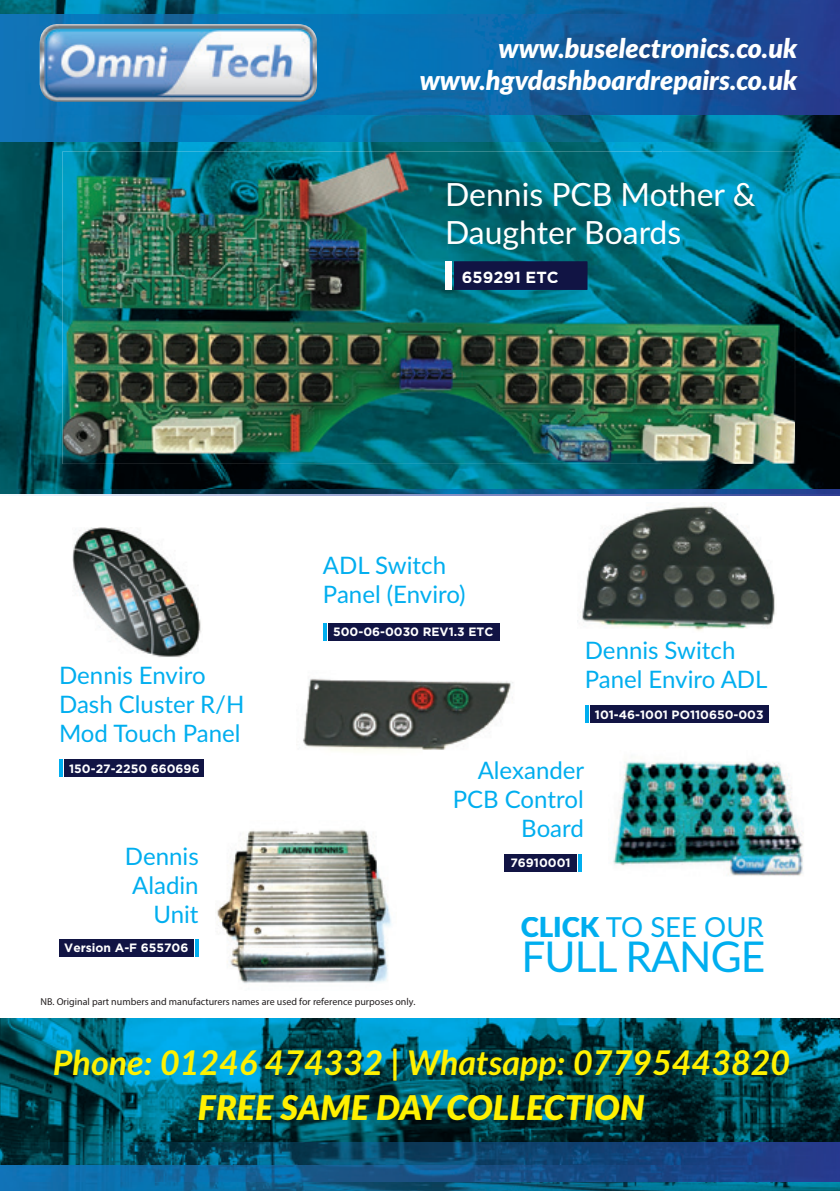
<style>
.page{position:relative;width:840px;height:1191px;background:#fff}
.page>*{position:absolute;margin:0;border:0;box-sizing:border-box;transform-origin:0 0}
.t1{font:42.4px "Lato";letter-spacing:-.02em;color:#00aeef}
.t2{font:italic 700 34px/44.2px "Lato";color:#fff101;text-align:center}
.t3{font:31.8px/38.2px "Lato";color:#fff}
.t4{font:27.6px "Lato";color:#00aeef}
.t5{font:italic 900 26.8px "Lato";color:#fff}
.t6{font:24px/28.8px "Lato";color:#00aeef}
.t7{font:700 16px "Gotham";color:#fff}
.t8{font:700 12px "Gotham";color:#fff}
.t9{font:10px "Gotham";color:#231f20}
.s1{font-weight:900}
</style>
<div class="page">
<img style="left:0;top:0;width:839px;height:493px">
<img style="left:0;top:1018px;width:839px;height:147px">
<img style="left:217px;top:829px;width:175px;height:155px">
<img style="left:72px;top:528px;width:129px;height:129px">
<img style="left:303px;top:678px;width:210px;height:74px">
<img style="left:577px;top:504px;width:198px;height:127px">
<img style="left:613px;top:761px;width:191px;height:115px">
<div style="left:59px;top:939px;width:134px;height:17px;background:#111444"></div>
<hr style="left:195px;top:939px;width:3px;height:17px;background:#00aeef">
<div style="left:64px;top:760px;width:139px;height:17px;background:#111444"></div>
<hr style="left:59px;top:760px;width:4px;height:17px;background:#00aeef">
<div style="left:589px;top:706px;width:179px;height:17px;background:#111444"></div>
<svg style="left:585px;top:706px;width:3px;height:17px"></svg>
<div style="left:328px;top:623px;width:171px;height:18px;background:#111444"></div>
<hr style="left:323px;top:624px;width:3px;height:17px;background:#00aeef">
<div style="left:504px;top:854px;width:72px;height:17px;background:#111444"></div>
<hr style="left:578px;top:854px;width:4px;height:17px;background:#00aeef">
<img style="left:63px;top:151px;width:731px;height:313px">
<div style="left:454px;top:261px;width:133px;height:29px;background:#111444"></div>
<img style="left:462px;top:271px;width:95px;height:12px">
<img style="left:447px;top:182px;width:308px;height:24px">
<img style="left:448px;top:221px;width:231px;height:29px">
<img style="left:445px;top:261px;width:6px;height:29px">
<img style="left:0;top:1165px;width:839px;height:26px">
<img style="left:40px;top:24px;width:277px;height:78px">
<p class="t5" style="left:498px;top:29px;width:300px">www.buselectronics.co.uk</p>
<p class="t5" style="left:419px;top:60px;width:379px">www.hgvdashboardrepairs.co.uk</p>
<p class="t3" style="left:445px;top:174px;width:312px">Dennis PCB Mother &amp;<br>Daughter Boards</p>
<p class="t7" style="left:461px;top:268px;width:98px">659291 ETC</p>
<p class="t6" style="left:59px;top:660px;width:187px">Dennis Enviro<br>Dash Cluster R/H<br>Mod Touch Panel</p>
<p class="t8" style="left:69px;top:761px;width:132px">150-27-2250 660696</p>
<p class="t6" style="left:125px;top:841px;width:75px;text-align:right">Dennis<br>Aladin<br>Unit</p>
<p class="t8" style="left:64px;top:940px;width:125px">Version A-F 655706</p>
<p class="t6" style="left:323px;top:550px;width:144px">ADL Switch<br>Panel (Enviro)</p>
<p class="t8" style="left:333px;top:625px;width:161px">500-06-0030 REV1.3 ETC</p>
<p class="t6" style="left:584px;top:635px;width:184px">Dennis Switch<br>Panel Enviro ADL</p>
<p class="t8" style="left:594px;top:707px;width:170px">101-46-1001 PO110650-003</p>
<p class="t6" style="left:452px;top:755px;width:133px;text-align:right">Alexander<br>PCB Control<br>Board</p>
<p class="t8" style="left:510px;top:856px;width:62px">76910001</p>
<p class="t4" style="left:520px;top:907px;width:244px"><span class="s1">CLICK</span> TO SEE OUR</p>
<p class="t1" style="left:521px;top:926px;width:245px">FULL RANGE</p>
<p class="t9" style="left:40px;top:995px;width:376px">NB. Original part numbers and manufacturers names are used for reference purposes only.</p>
<p class="t2" style="left:53px;top:1039px;width:738px">Phone: 01246 474332 | Whatsapp: 07795443820<br><span class="s1">FREE SAME DAY COLLECTION</span></p>
</div>
